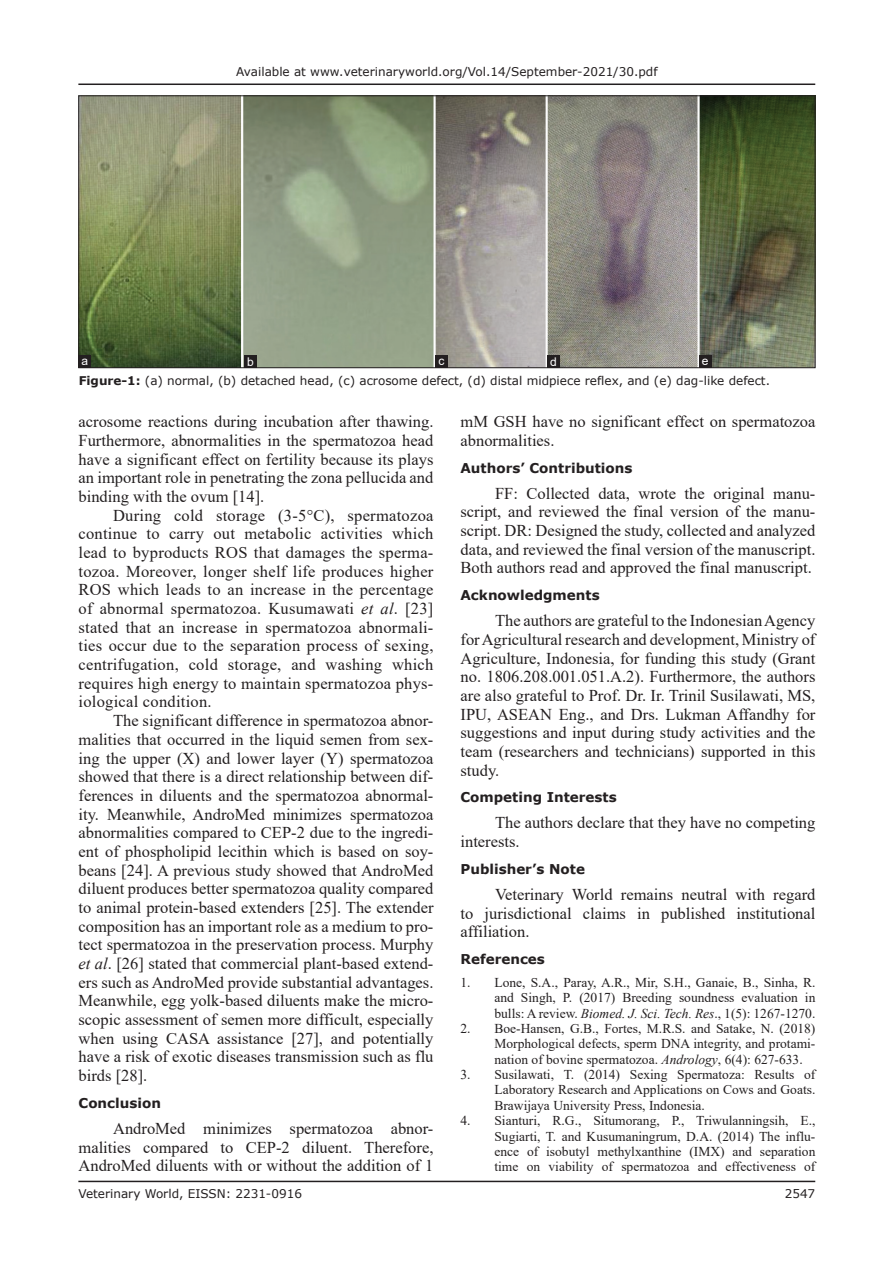
<style>
.page{position:relative;width:894px;height:1263px;background:#fff}
.page>*{position:absolute;margin:0;border:0;box-sizing:border-box;transform-origin:0 0}
.TX{font:16.5px/18.8px "Times New Roman";color:#231f20;text-align:justify}
.REF{font:13.5px/15.3px "Times New Roman";color:#231f20;text-align:justify}
.t1{font:700 13.5px "Verdana";color:#231f20}
.FGC{font:12px "Verdana";color:#231f20}
.LABEL{font:12px "Arial";color:#fff}
.s1{font-weight:700}
.s2{font-style:italic}
</style>
<div class="page">
<hr style="left:78px;top:1180px;width:737px;height:2px;background:#231f20">
<hr style="left:78px;top:83px;width:737px;height:2px;background:#231f20">
<img style="left:80px;top:98px;width:733px;height:268px">
<div style="left:546px;top:355px;width:13px;height:13px;background:#231f20"></div>
<div style="left:435px;top:355px;width:12px;height:13px;background:#231f20"></div>
<div style="left:244px;top:355px;width:13px;height:13px;background:#231f20"></div>
<div style="left:78px;top:355px;width:13px;height:13px;background:#231f20"></div>
<div style="left:698px;top:355px;width:13px;height:13px;background:#231f20"></div>
<p class="FGC" style="left:236px;top:64px;width:423px">Available at www.veterinaryworld.org/Vol.14/September-2021/30.pdf</p>
<p class="LABEL" style="left:82px;top:352px;width:8px">a</p>
<p class="LABEL" style="left:247px;top:353px;width:8px">b</p>
<p class="LABEL" style="left:438px;top:352px;width:7px">c</p>
<p class="LABEL" style="left:550px;top:353px;width:8px">d</p>
<p class="LABEL" style="left:701px;top:352px;width:8px">e</p>
<p class="FGC" style="left:79px;top:373px;width:692px"><span class="s1">Figure-1:</span> (a) normal, (b) detached head, (c) acrosome defect, (d) distal midpiece reflex, and (e) dag-like defect.</p>
<p class="TX" style="left:78px;top:412px;width:356px">acrosome reactions during incubation after thawing.<br>Furthermore, abnormalities in the spermatozoa head have a significant effect on fertility because its plays an important role in penetrating the zona pellucida and binding with the ovum [14].</p>
<p class="TX" style="left:78px;top:505px;width:356px;text-indent:34px">During cold storage (3-5°C), spermatozoa continue to carry out metabolic activities which lead to byproducts ROS that damages the sperma&shy;tozoa. Moreover, longer shelf life produces higher ROS which leads to an increase in the percentage of abnormal spermatozoa. Kusumawati <span class="s2">et al</span>. [23] stated that an increase in spermatozoa abnormali&shy;ties occur due to the separation process of sexing, centrifugation, cold storage, and washing which requires high energy to maintain spermatozoa phys&shy;iological condition.</p>
<p class="TX" style="left:78px;top:710px;width:356px;text-indent:34px">The significant difference in spermatozoa abnor&shy;malities that occurred in the liquid semen from sex&shy;ing the upper (X) and lower layer (Y) spermatozoa showed that there is a direct relationship between dif&shy;ferences in diluents and the spermatozoa abnormal&shy;ity. Meanwhile, AndroMed minimizes spermatozoa abnormalities compared to CEP-2 due to the ingredi&shy;ent of phospholipid lecithin which is based on soy&shy;beans [24]. A previous study showed that AndroMed diluent produces better spermatozoa quality compared to animal protein-based extenders [25]. The extender composition has an important role as a medium to pro&shy;tect spermatozoa in the preservation process. Murphy <span class="s2">et al</span>. [26] stated that commercial plant-based extend&shy;ers such as AndroMed provide substantial advantages.<br>Meanwhile, egg yolk-based diluents make the micro&shy;scopic assessment of semen more difficult, especially when using CASA assistance [27], and potentially have a risk of exotic diseases transmission such as flu birds [28].</p>
<h1 class="t1" style="left:78px;top:1093px;width:84px">Conclusion</h1>
<p class="TX" style="left:78px;top:1118px;width:356px;text-indent:34px">AndroMed minimizes spermatozoa abnor&shy;malities compared to CEP-2 diluent. Therefore, AndroMed diluents with or without the addition of 1</p>
<p class="TX" style="left:460px;top:412px;width:356px">mM GSH have no significant effect on spermatozoa abnormalities.</p>
<h1 class="t1" style="left:460px;top:458px;width:173px">Authors’ Contributions</h1>
<p class="TX" style="left:460px;top:483px;width:356px;text-indent:34px">FF: Collected data, wrote the original manu&shy;script, and reviewed the final version of the manu&shy;script. DR: Designed the study, collected and analyzed data, and reviewed the final version of the manuscript.<br>Both authors read and approved the final manuscript.</p>
<h1 class="t1" style="left:460px;top:585px;width:141px">Acknowledgments</h1>
<p class="TX" style="left:460px;top:611px;width:356px;text-indent:34px">The authors are grateful to the Indonesian Agency for Agricultural research and development, Ministry of Agriculture, Indonesia, for funding this study (Grant no. 1806.208.001.051.A.2). Furthermore, the authors are also grateful to Prof. Dr. Ir. Trinil Susilawati, MS, IPU, ASEAN Eng., and Drs. Lukman Affandhy for suggestions and input during study activities and the team (researchers and technicians) supported in this study.</p>
<h1 class="t1" style="left:460px;top:788px;width:158px">Competing Interests</h1>
<p class="TX" style="left:460px;top:813px;width:356px;text-indent:34px">The authors declare that they have no competing interests.</p>
<h1 class="t1" style="left:460px;top:859px;width:126px">Publisher’s Note</h1>
<p class="TX" style="left:460px;top:884px;width:356px;text-indent:34px">Veterinary World remains neutral with regard to jurisdictional claims in published institutional affiliation.</p>
<h1 class="t1" style="left:460px;top:949px;width:86px">References</h1>
<p class="REF" style="left:494px;top:974px;width:322px;text-indent:-34px">1. Lone, S.A., Paray, A.R., Mir, S.H., Ganaie, B., Sinha, R. and Singh, P. (2017) Breeding soundness evaluation in bulls: A review. <span class="s2">Biomed. J. Sci. Tech. Res</span>., 1(5): 1267-1270.</p>
<p class="REF" style="left:494px;top:1020px;width:322px;text-indent:-34px">2. Boe-Hansen, G.B., Fortes, M.R.S. and Satake, N. (2018)<br>Morphological defects, sperm DNA integrity, and protami&shy;nation of bovine spermatozoa. <span class="s2">Andrology</span>, 6(4): 627-633.</p>
<p class="REF" style="left:494px;top:1066px;width:322px;text-indent:-34px">3. Susilawati, T. (2014) Sexing Spermatoza: Results of Laboratory Research and Applications on Cows and Goats.<br>Brawijaya University Press, Indonesia.</p>
<p class="REF" style="left:494px;top:1112px;width:322px;text-indent:-34px">4. Sianturi, R.G., Situmorang, P., Triwulanningsih, E., Sugiarti, T. and Kusumaningrum, D.A. (2014) The influ&shy;ence of isobutyl methylxanthine (IMX) and separation time on viability of spermatozoa and effectiveness of</p>
<p class="FGC" style="left:78px;top:1185px;width:225px">Veterinary World, EISSN: 2231-0916</p>
<p class="FGC" style="left:784px;top:1185px;width:32px">2547</p>
</div>
